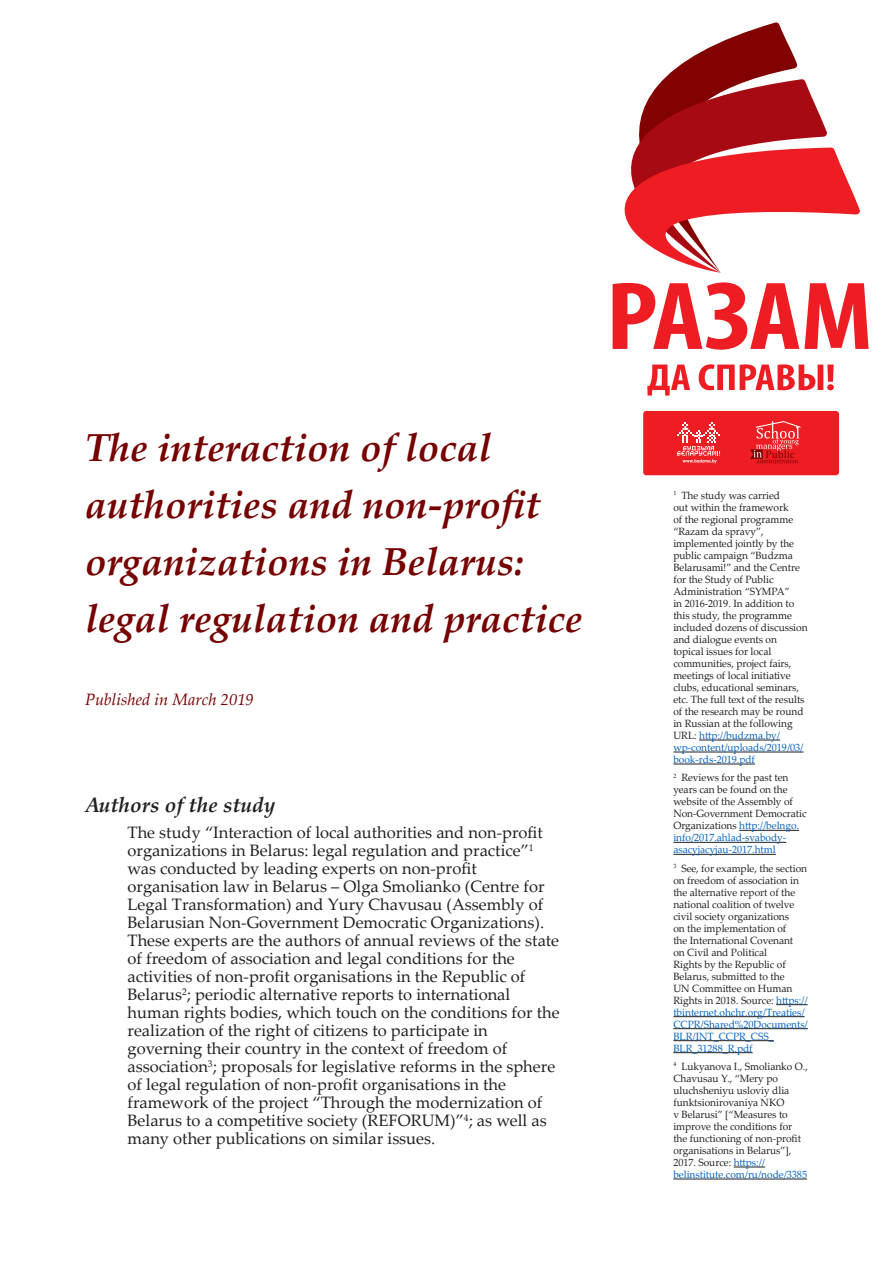
<style>
.page{position:relative;width:893px;height:1263px;background:#fff}
.page>*{position:absolute;margin:0;border:0;box-sizing:border-box;transform-origin:0 0}
.t1{font:italic 700 39px/57px "Palatino Linotype";color:#760000}
.t2{font:italic 700 21px "Palatino Linotype";color:#231f20}
.t3{font:16.5px/18px "Palatino Linotype";color:#231f20}
.t4{font:italic 16.5px "Palatino Linotype";color:#760000}
.t5{font:10.5px/12px "Palatino Linotype";letter-spacing:-.005em;color:#231f20}
.s1{color:#0563c1}
</style>
<div class="page">
<hr style="left:699px;top:740px;width:81px;height:1px;background:#231f20">
<hr style="left:673px;top:752px;width:130px;height:1px;background:#231f20">
<hr style="left:673px;top:764px;width:82px;height:1px;background:#231f20">
<hr style="left:739px;top:830px;width:60px;height:1px;background:#231f20">
<hr style="left:673px;top:842px;width:113px;height:1px;background:#231f20">
<hr style="left:673px;top:854px;width:103px;height:1px;background:#231f20">
<hr style="left:776px;top:1004px;width:32px;height:1px;background:#231f20">
<hr style="left:673px;top:1016px;width:132px;height:1px;background:#231f20">
<hr style="left:673px;top:1028px;width:135px;height:1px;background:#231f20">
<hr style="left:673px;top:1040px;width:101px;height:1px;background:#231f20">
<hr style="left:673px;top:1052px;width:80px;height:1px;background:#231f20">
<svg style="left:664px;top:22px;width:134px;height:57px;fill:#820101"></svg>
<svg style="left:624px;top:79px;width:236px;height:194px"></svg>
<svg style="left:647px;top:364px;width:187px;height:32px"></svg>
<svg style="left:613px;top:282px;width:255px;height:68px"></svg>
<div style="left:643px;top:411px;width:196px;height:64px;background:#ee1d23;border-radius:3px"></div>
<svg style="left:677px;top:422px;width:43px;height:41px"></svg>
<svg style="left:750px;top:421px;width:50px;height:42px"></svg>
<hr style="left:734px;top:1167px;width:31px;height:1px;background:#231f20">
<hr style="left:673px;top:1179px;width:134px;height:1px;background:#231f20">
<h1 class="t1" style="left:85px;top:417px;width:499px">The interaction of local authorities and non-profit organizations in Belarus: legal regulation and practice</h1>
<h3 class="t4" style="left:85px;top:687px;width:170px">Published in March 2019</h3>
<h2 class="t2" style="left:85px;top:790px;width:192px">Authors of the study</h2>
<p class="t3" style="left:128px;top:823px;width:433px">The study “Interaction of local authorities and non-profit organizations in Belarus: legal regulation and practice”<sup>1 </sup>was conducted by leading experts on non-profit organisation law in Belarus – Olga Smolianko (Centre for Legal Transformation) and Yury Chavusau (Assembly of Belarusian Non-Government Democratic Organizations).<br>These experts are the authors of annual reviews of the state of freedom of association and legal conditions for the activities of non-profit organisations in the Republic of Belarus<sup>2</sup>; periodic alternative reports to international human rights bodies, which touch on the conditions for the realization of the right of citizens to participate in governing their country in the context of freedom of association<sup>3</sup>; proposals for legislative reforms in the sphere of legal regulation of non-profit organisations in the framework of the project “Through the modernization of Belarus to a competitive society (REFORUM)”<sup>4</sup>; as well as many other publications on similar issues.</p>
<p class="t5" style="left:673px;top:489px;width:136px"><sup>1</sup> The study was carried<br>out within the framework<br>of the regional programme “Razam da spravy”, implemented jointly by the public campaign “Budzma<br>Belarusami!” and the Centre for the Study of Public<br>Administration “SYMPA”<br>in 2016-2019. In addition to this study, the programme included dozens of discussion and dialogue events on topical issues for local communities, project fairs, meetings of local initiative clubs, educational seminars, etc. The full text of the results of the research may be round in Russian at the following<br>URL: <span class="s1">http://budzma.by/ wp-content/uploads/2019/03/ book-rds-2019.pdf</span></p>
<p class="t5" style="left:673px;top:771px;width:135px"><sup>2</sup> Reviews for the past ten years can be found on the website of the Assembly of<br>Non-Government Democratic<br>Organizations <span class="s1">http://belngo. info/2017.ahlad-svabody&shy;asacyjacyjau-2017.html</span></p>
<p class="t5" style="left:673px;top:862px;width:136px"><sup>3</sup> See, for example, the section on freedom of association in the alternative report of the national coalition of twelve civil society organizations<br>on the implementation of<br>the International Covenant<br>on Civil and Political<br>Rights by the Republic of<br>Belarus, submitted to the<br>UN Committee on Human<br>Rights in 2018. Source: <span class="s1">https:// tbinternet.ohchr.org/Treaties/<br>CCPR/Shared%20Documents/<br>BLR/INT_CCPR_CSS_<br>BLR_31288_R.pdf</span></p>
<p class="t5" style="left:673px;top:1060px;width:136px"><sup>4</sup> Lukyanova I., Smolianko O.,<br>Chavusau Y., “Mery po uluchsheniyu usloviy dlia funktsionirovaniya NKO<br>v Belarusi” [“Measures to improve the conditions for the functioning of non-profit organisations in Belarus”],<br>2017. Source: <span class="s1">https:// belinstitute.com/ru/node/3385</span></p>
</div>
